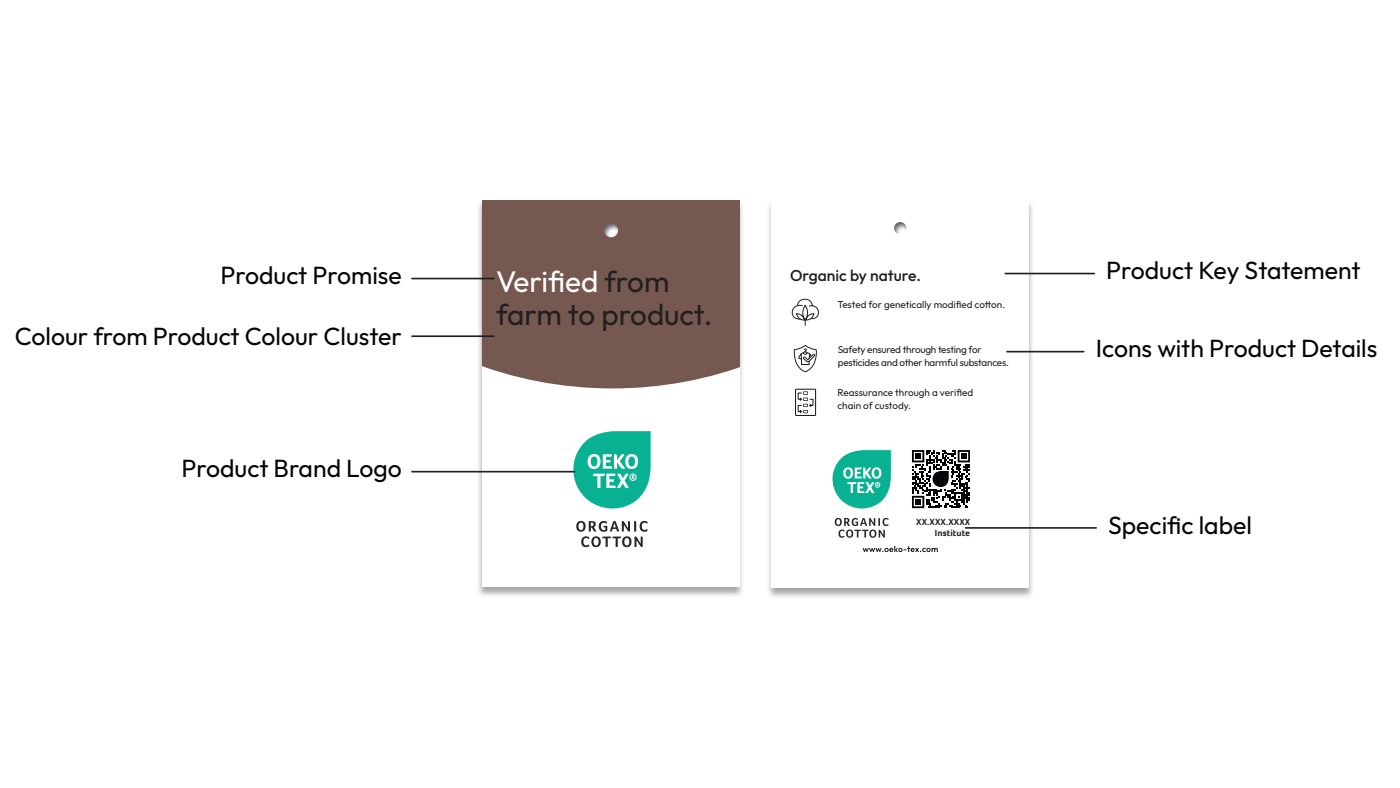
<style>
.page{position:relative;width:1400px;height:788px;background:#fff}
.page>*{position:absolute;margin:0;border:0;box-sizing:border-box;transform-origin:0 0}
.t1{font:29.66px/33px "Outfit";letter-spacing:-.005em;color:#231f20}
._1-1_Headline__Ändere_hier_Font__Größe__F{font:24.76px "Outfit";color:#050505}
.t2{font:500 15.66px "Outfit";color:#231f20}
.t3{font:9.89px/12.4px "Outfit";color:#231f20}
.t4{font:9.89px/12.4px "Outfit";letter-spacing:-.02em;color:#231f20}
.t5{font:700 9.28px/11.1px "Foco";letter-spacing:.01em;color:#231f20;text-align:right}
.s1{color:#fff}
</style>
<div class="page">
<div style="left:476px;top:199px;width:269px;height:398px;background:#231f20;opacity:.4"></div>
<div style="left:482px;top:200px;width:257px;height:386px;background:#fff"></div>
<svg style="left:573px;top:431px;width:78px;height:77px"></svg>
<svg style="left:576px;top:521px;width:72px;height:26px"></svg>
<div style="left:482px;top:200px;width:257px;height:188px;background:#755850"></div>
<img style="left:604px;top:223px;width:14px;height:14px;border-radius:7px">
<hr style="left:412px;top:278px;width:82px;height:1px;background:#231f20">
<hr style="left:412px;top:471px;width:163px;height:1px;background:#231f20">
<hr style="left:412px;top:335px;width:82px;height:2px;background:#231f20">
<div style="left:766px;top:200px;width:268px;height:398px;background:#231f20;opacity:.4"></div>
<div style="left:771px;top:201px;width:258px;height:387px;background:#fff"></div>
<svg style="left:863px;top:546px;width:75px;height:6px"></svg>
<svg style="left:912px;top:450px;width:58px;height:58px"></svg>
<svg style="left:832px;top:450px;width:59px;height:58px"></svg>
<svg style="left:835px;top:518px;width:54px;height:19px"></svg>
<div style="left:795px;top:388px;width:21px;height:28px;border:1px solid #111416"></div>
<svg style="left:798px;top:391px;width:15px;height:22px"></svg>
<svg style="left:794px;top:345px;width:23px;height:27px"></svg>
<svg style="left:792px;top:299px;width:27px;height:27px"></svg>
<svg style="left:894px;top:222px;width:12px;height:12px"></svg>
<hr style="left:1005px;top:273px;width:89px;height:1px;background:#231f20">
<hr style="left:1007px;top:351px;width:77px;height:1px;background:#231f20">
<hr style="left:966px;top:527px;width:130px;height:1px;background:#231f20">
<p class="_1-1_Headline__Ändere_hier_Font__Größe__F" style="left:221px;top:261px;width:183px">Product Promise</p>
<p class="_1-1_Headline__Ändere_hier_Font__Größe__F" style="left:15px;top:322px;width:389px">Colour from Product Colour Cluster</p>
<p class="_1-1_Headline__Ändere_hier_Font__Größe__F" style="left:182px;top:454px;width:222px">Product Brand Logo</p>
<p class="t1" style="left:496px;top:265px;width:218px"><span class="s1">Verified</span> from farm to product.</p>
<p class="t2" style="left:790px;top:267px;width:132px">Organic by nature.</p>
<p class="t3" style="left:837px;top:298px;width:169px">Tested for genetically modified cotton.</p>
<p class="t4" style="left:838px;top:343px;width:173px">Safety ensured through testing for pesticides and other harmful substances.</p>
<p class="t3" style="left:837px;top:386px;width:137px">Reassurance through a verified chain of custody.</p>
<p class="t5" style="left:916px;top:516px;width:56px">XX.XXX.XXXX<br>Institute</p>
<p class="_1-1_Headline__Ändere_hier_Font__Größe__F" style="left:1106px;top:256px;width:256px">Product Key Statement</p>
<p class="_1-1_Headline__Ändere_hier_Font__Größe__F" style="left:1096px;top:334px;width:283px">Icons with Product Details</p>
<p class="_1-1_Headline__Ändere_hier_Font__Größe__F" style="left:1108px;top:511px;width:145px">Specific label</p>
</div>
